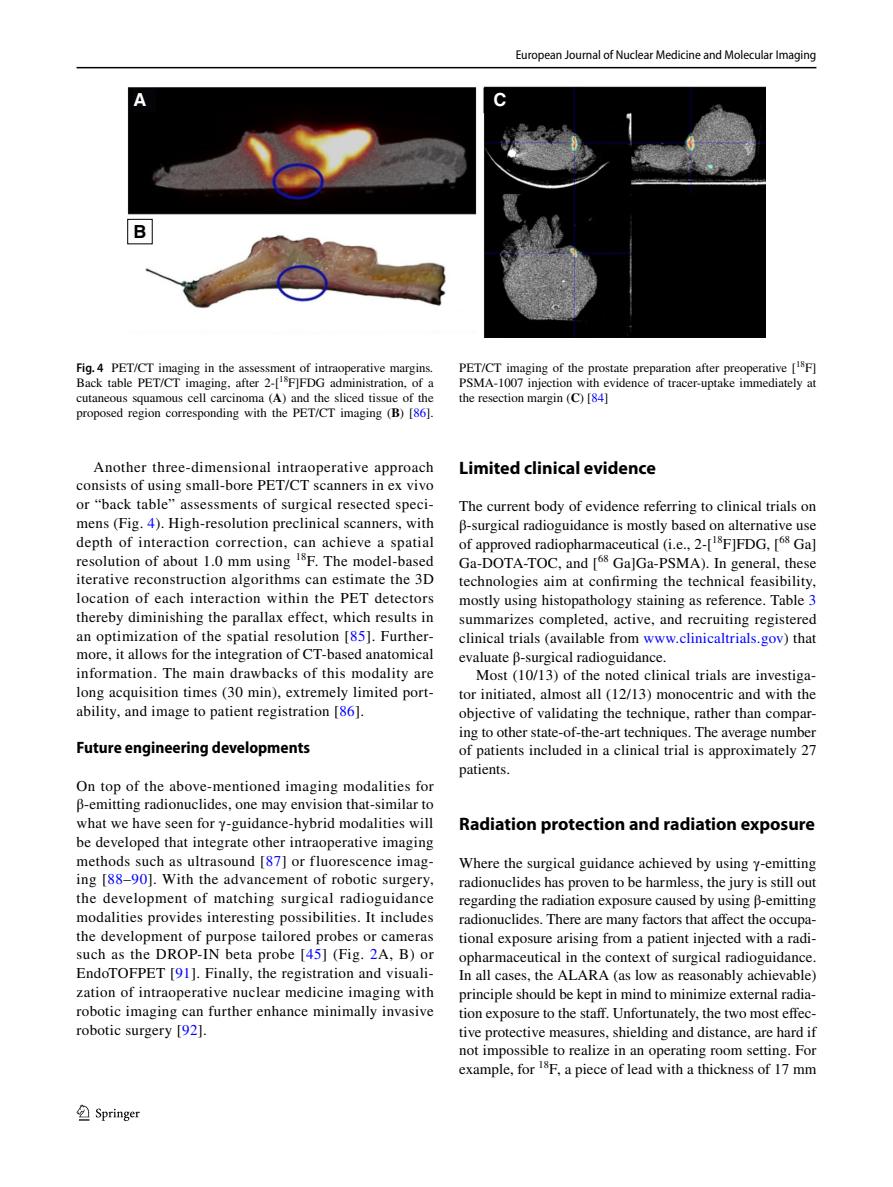
<style>
.page{position:relative;width:893px;height:1187px;background:#fff}
.page>*{position:absolute;margin:0;border:0;box-sizing:border-box;transform-origin:0 0}
.t1{font:700 18px "Myriad Pro";color:#000}
.t2{font:18px "Helvetica Bold 3";color:#fff}
.t3{font:18px "Helvetica Bold 3";color:#000}
.t4{font:700 semi-condensed 16.5px "Myriad Pro";color:#000}
.t5{font:15px/18.8px "STIX";letter-spacing:.015em;color:#000;text-align:justify}
.t6{font:12.75px/15px "STIX";color:#000;text-align:justify}
.t7{font:semi-condensed 12.75px "Myriad Pro";color:#000}
.s1{font-family:"Myriad Pro";font-weight:600;font-stretch:semi-condensed}
.s2{font-style:italic}
.s3{font-weight:700}
.s4{color:#00f}
</style>
<div class="page">
<hr style="left:77px;top:67px;width:739px;height:1px;background:#000">
<svg style="left:77px;top:1104px;width:12px;height:16px"></svg>
<svg style="left:96px;top:1108px;width:44px;height:12px"></svg>
<img style="left:128px;top:87px;width:638px;height:250px">
<svg style="left:127px;top:218px;width:26px;height:28px"></svg>
<p class="t7" style="left:516px;top:48px;width:302px">European Journal of Nuclear Medicine and Molecular Imaging</p>
<p class="t2" style="left:134px;top:88px;width:15px">A</p>
<p class="t2" style="left:494px;top:88px;width:15px">C</p>
<p class="t3" style="left:134px;top:220px;width:15px">B</p>
<p class="t6" style="left:77px;top:361px;width:359px"><span class="s1">Fig. 4</span> PET/CT imaging in the assessment of intraoperative margins<span class="s2">.<br></span>Back table PET/CT imaging, after 2-[<sup>18</sup>F]FDG administration, of a cutaneous squamous cell carcinoma (<span class="s3">A</span>) and the sliced tissue of the proposed region corresponding with the PET/CT imaging (<span class="s3">B</span>) [<span class="s4">86</span>].</p>
<p class="t6" style="left:459px;top:361px;width:359px">PET/CT imaging of the prostate preparation after preoperative [<sup>18</sup>F] PSMA-1007 injection with evidence of tracer-uptake immediately at the resection margin (<span class="s3">C</span>) [<span class="s4">84</span>]</p>
<p class="t5" style="left:77px;top:458px;width:359px;text-indent:17px">Another three-dimensional intraoperative approach consists of using small-bore PET/CT scanners in ex vivo or “back table” assessments of surgical resected speci&shy;mens (Fig. <span class="s4">4</span>). High-resolution preclinical scanners, with depth of interaction correction, can achieve a spatial resolution of about 1.0 mm using <sup>18</sup>F. The model-based iterative reconstruction algorithms can estimate the 3D location of each interaction within the PET detectors thereby diminishing the parallax effect, which results in an optimization of the spatial resolution [<span class="s4">85</span>]. Further&shy;more, it allows for the integration of CT-based anatomical information. The main drawbacks of this modality are long acquisition times (30 min), extremely limited port&shy;ability, and image to patient registration [<span class="s4">86</span>].</p>
<p class="t4" style="left:77px;top:738px;width:235px">Future engineering developments</p>
<p class="t5" style="left:77px;top:777px;width:359px">On top of the above-mentioned imaging modalities for β-emitting radionuclides, one may envision that-similar to what we have seen for γ-guidance-hybrid modalities will be developed that integrate other intraoperative imaging methods such as ultrasound [<span class="s4">87</span>] or fluorescence imag&shy;ing [<span class="s4">88</span>–<span class="s4">90</span>]. With the advancement of robotic surgery, the development of matching surgical radioguidance modalities provides interesting possibilities. It includes the development of purpose tailored probes or cameras such as the DROP-IN beta probe [<span class="s4">45</span>] (Fig. <span class="s4">2</span>A, B) or EndoTOFPET [<span class="s4">91</span>]. Finally, the registration and visuali&shy;zation of intraoperative nuclear medicine imaging with robotic imaging can further enhance minimally invasive robotic surgery [<span class="s4">92</span>].</p>
<p class="t1" style="left:459px;top:456px;width:198px">Limited clinical evidence</p>
<p class="t5" style="left:459px;top:498px;width:359px">The current body of evidence referring to clinical trials on β-surgical radioguidance is mostly based on alternative use of approved radiopharmaceutical (i.e., 2-[<sup>18</sup>F]FDG, [<sup>68</sup> Ga] Ga-DOTA-TOC, and [<sup>68</sup> Ga]Ga-PSMA). In general, these technologies aim at confirming the technical feasibility, mostly using histopathology staining as reference. Table <span class="s4">3 </span>summarizes completed, active, and recruiting registered clinical trials (available from <span class="s4">www.clinicaltrials.gov</span>) that evaluate β-surgical radioguidance.</p>
<p class="t5" style="left:459px;top:666px;width:359px;text-indent:17px">Most (10/13) of the noted clinical trials are investiga&shy;tor initiated, almost all (12/13) monocentric and with the objective of validating the technique, rather than compar&shy;ing to other state-of-the-art techniques. The average number of patients included in a clinical trial is approximately 27 patients.</p>
<p class="t1" style="left:459px;top:812px;width:357px">Radiation protection and radiation exposure</p>
<p class="t5" style="left:459px;top:854px;width:359px">Where the surgical guidance achieved by using γ-emitting radionuclides has proven to be harmless, the jury is still out regarding the radiation exposure caused by using β-emitting radionuclides. There are many factors that affect the occupa&shy;tional exposure arising from a patient injected with a radi&shy;opharmaceutical in the context of surgical radioguidance.<br>In all cases, the ALARA (as low as reasonably achievable) principle should be kept in mind to minimize external radia&shy;tion exposure to the staff. Unfortunately, the two most effec&shy;tive protective measures, shielding and distance, are hard if not impossible to realize in an operating room setting. For example, for <sup>18</sup>F, a piece of lead with a thickness of 17 mm</p>
</div>
